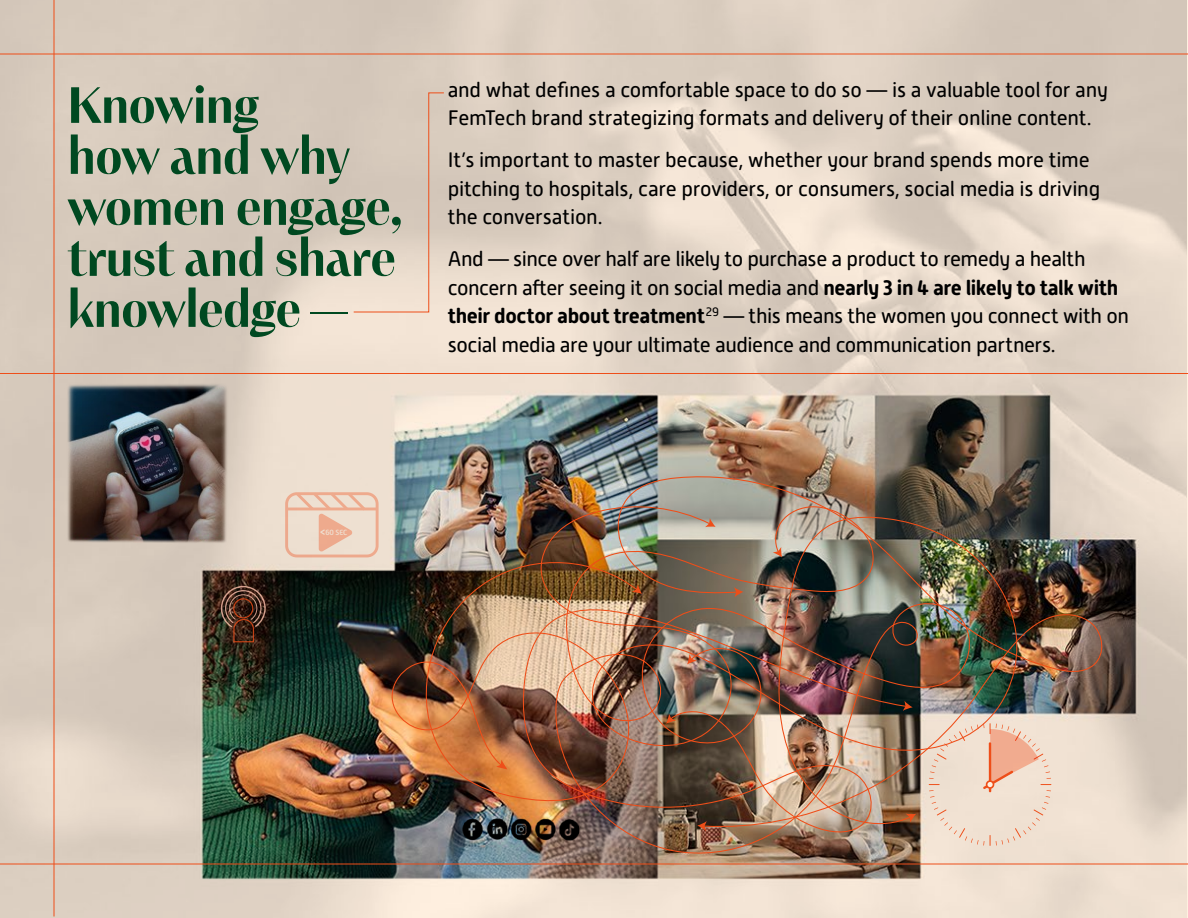
<style>
.page{position:relative;width:1188px;height:918px;background:#fff}
.page>*{position:absolute;margin:0;border:0;box-sizing:border-box;transform-origin:0 0}
.t1{font:700 51px/51px "PF Marlet Display";letter-spacing:-.015em;color:#004921}
.t2{font:21px/28.5px "Alwyn New Rounded";letter-spacing:-.015em;color:#000}
.t3{font:500 7.5px "Alwyn New Rounded";color:#fff}
.s1{font-weight:700}
.s2{font-size:10.5px}
</style>
<div class="page">
<img style="left:0;top:0;width:1186px;height:918px">
<svg style="left:975px;top:832px;width:76px;height:14px"></svg>
<div style="left:285px;top:492px;width:94px;height:65px;border:3px solid #ffc2ad;border-radius:10px"></div>
<hr style="left:286px;top:508px;width:91px;height:2px;background:#ffc2ad">
<svg style="left:293px;top:490px;width:76px;height:62px;background:#edcfbc"></svg>
<hr style="left:0;top:373px;width:1188px;height:1px;background:#ee4e19">
<svg style="left:353px;top:93px;width:91px;height:219px;background:#dccdbf"></svg>
<hr style="left:54px;top:0;width:1px;height:916px;background:#ee4e19">
<hr style="left:0;top:54px;width:1188px;height:1px;background:#ee4e19">
<svg style="left:221px;top:586px;width:45px;height:56px;background:#4f3123"></svg>
<img style="left:458px;top:816px;width:96px;height:26px">
<img style="left:554px;top:832px;width:421px;height:30px">
<img style="left:541px;top:502px;width:73px;height:51px">
<img style="left:521px;top:802px;width:387px;height:33px">
<img style="left:614px;top:470px;width:493px;height:362px">
<svg style="left:734px;top:587px;width:9px;height:10px"></svg>
<svg style="left:697px;top:821px;width:10px;height:10px"></svg>
<img style="left:390px;top:553px;width:248px;height:249px">
<svg style="left:632px;top:584px;width:10px;height:10px"></svg>
<svg style="left:496px;top:760px;width:11px;height:9px"></svg>
<hr style="left:0;top:864px;width:1188px;height:1px;background:#ee4e19">
<img style="left:60px;top:379px;width:179px;height:175px">
<h1 class="t1" style="left:68px;top:82px;width:337px">Knowing<br>how and why women engage, trust and share knowledge —</h1>
<p class="t2" style="left:448px;top:76px;width:662px">and what defines a comfortable space to do so — is a valuable tool for any<br>FemTech brand strategizing formats and delivery of their online content.</p>
<p class="t2" style="left:448px;top:146px;width:654px">It’s important to master because, whether your brand spends more time pitching to hospitals, care providers, or consumers, social media is driving the conversation.</p>
<p class="t2" style="left:448px;top:245px;width:683px">And — since over half are likely to purchase a product to remedy a health concern after seeing it on social media and <span class="s1">nearly 3 in 4 are likely to talk with their doctor about treatment</span><sup>29</sup> — this means the women you connect with on social media are your ultimate audience and communication partners.</p>
<p class="t3" style="left:320px;top:528px;width:29px"><span class="s2">&lt;</span>60 SEC</p>
</div>
